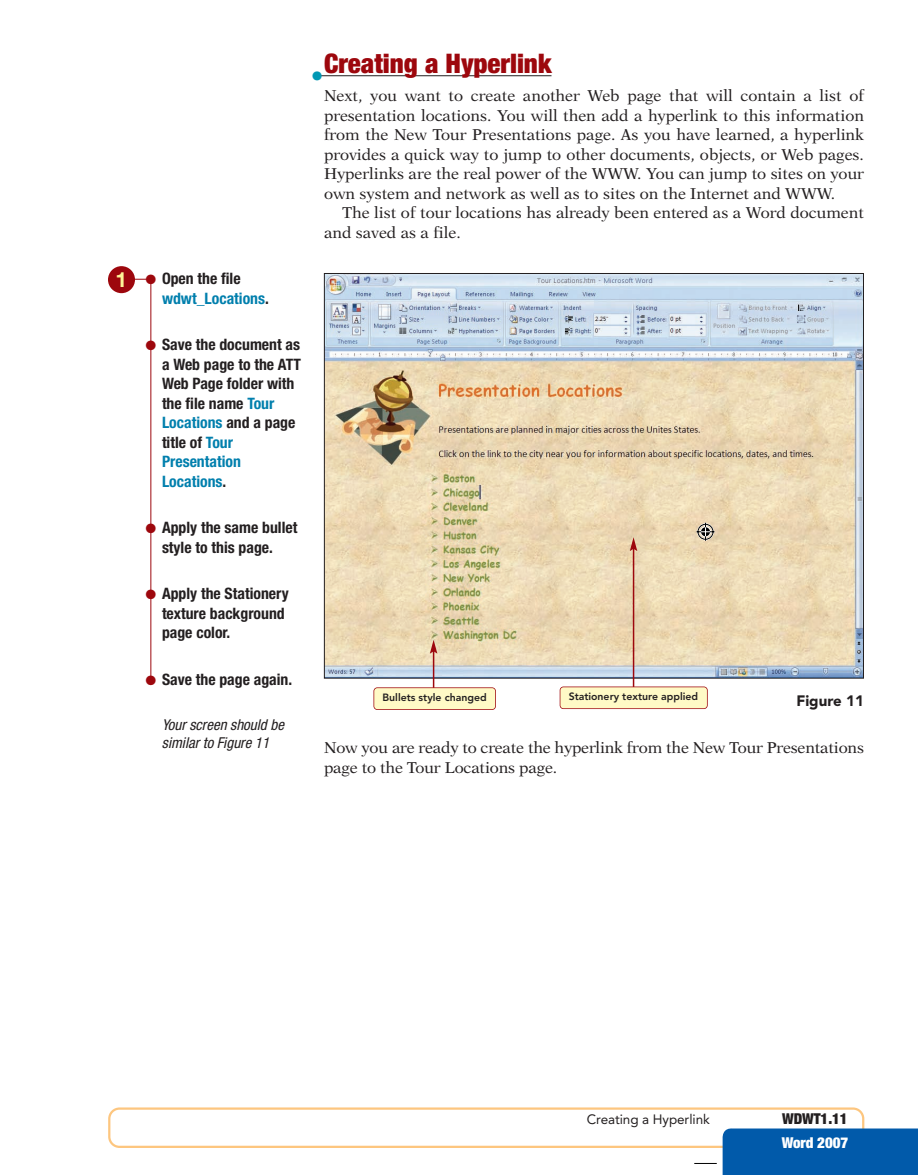
<style>
.page{position:relative;width:918px;height:1175px;background:#fff}
.page>*{position:absolute;margin:0;border:0;box-sizing:border-box;transform-origin:0 0}
.t1{font:900 condensed 27px "Helvetica Neue";color:#9d070d}
.t2{font:15.75px/19.5px "New Aster";color:#231f20}
.t3{font:700 condensed 15.75px/19.5px "Helvetica Neue";color:#231f20}
.t4{font:700 condensed 15.75px/19.5px "Helvetica Neue";color:#007fad}
.t5{font:italic condensed 15px/18px "Helvetica Neue";color:#231f20}
.t6{font:900 condensed 15px "Helvetica Neue";letter-spacing:-.005em;color:#231f20}
.t7{font:900 condensed 15px "Helvetica Neue";letter-spacing:-.005em;color:#fff}
.t8{font:900 15px "Avenir";color:#231f20}
.t9{font:13.5px "Avenir";letter-spacing:-.005em;color:#231f20}
.t10{font:800 10.5px "Avenir";color:#231f20}
.s1{font-stretch:normal;font-size:21px;color:#fff698}
.s2{font-weight:400;font-size:27px;color:#9d070d}
.s3{color:#231f20}
.s4{color:#007fad}
</style>
<div class="page">
<svg style="left:108px;top:75px;width:756px;height:635px"></svg>
<svg style="left:108px;top:1107px;width:810px;height:68px"></svg>
<svg style="left:695px;top:521px;width:21px;height:21px"></svg>
<h1 class="t1" style="left:311px;top:54px;width:242px"><sub>•</sub>Creating a Hyperlink</h1>
<p class="t2" style="left:324px;top:87px;width:542px;text-align:justify">Next, you want to create another Web page that will contain a list of presentation locations. You will then add a hyperlink to this information from the New Tour Presentations page. As you have learned, a hyperlink provides a quick way to jump to other documents, objects, or Web pages.<br>Hyperlinks are the real power of the WWW. You can jump to sites on your own system and network as well as to sites on the Internet and WWW.</p>
<p class="t2" style="left:324px;top:204px;width:542px;text-indent:18px">The list of tour locations has already been entered as a Word document and saved as a file.</p>
<p class="t4" style="left:162px;top:270px;width:108px;text-indent:-46px"><span class="s1">1</span> <span class="s2">•</span> <span class="s3">Open the file </span>wdwt_Locations<span class="s3">.</span></p>
<p class="t3" style="left:162px;top:336px;width:141px;text-indent:-18px"><span class="s2">•</span> Save the document as a Web page to the ATT<br>Web Page folder with the file name <span class="s4">Tour<br>Locations</span> and a page title of <span class="s4">Tour<br>Presentation<br>Locations</span>.</p>
<p class="t3" style="left:144px;top:519px;width:155px;text-align:center"><span class="s2">•</span> Apply the same bullet style to this page.</p>
<p class="t3" style="left:162px;top:585px;width:128px;text-indent:-18px"><span class="s2">•</span> Apply the Stationery texture background page color.</p>
<p class="t3" style="left:144px;top:671px;width:150px"><span class="s2">•</span> Save the page again.</p>
<p class="t5" style="left:162px;top:716px;width:126px">Yourscreen should be similarto Figure 11</p>
<p class="t10" style="left:382px;top:693px;width:106px">Bullets style changed</p>
<p class="t10" style="left:569px;top:692px;width:131px">Stationery texture applied</p>
<p class="t8" style="left:797px;top:694px;width:69px">Figure 11</p>
<p class="t2" style="left:324px;top:739px;width:542px">Now you are ready to create the hyperlink from the New Tour Presentations page to the Tour Locations page.</p>
<p class="t9" style="left:587px;top:1114px;width:124px">Creating a Hyperlink</p>
<p class="t6" style="left:782px;top:1113px;width:67px">WDWT1.11</p>
<p class="t7" style="left:782px;top:1137px;width:68px">Word 2007</p>
</div>
